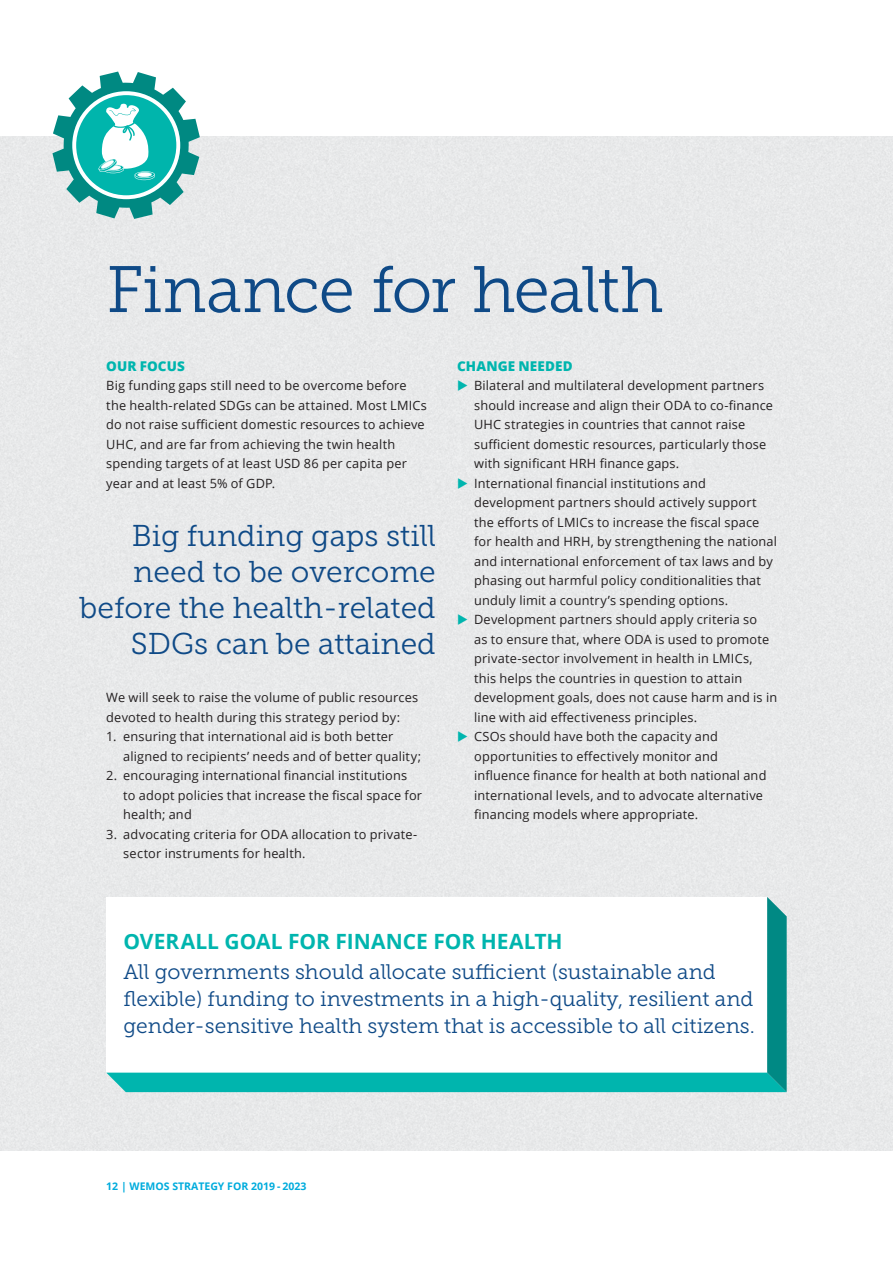
<style>
.page{position:relative;width:893px;height:1263px;background:#fff}
.page>*{position:absolute;margin:0;border:0;box-sizing:border-box;transform-origin:0 0}
.subkop{font:65.4px "Museo Slab 300";letter-spacing:-.02em;color:#0f4a87}
.interview_quote{font:30px/36px "Museo Slab 300";color:#0f4a87;text-align:right}
.interview_quote-2{font:21px/27px "Museo Slab 300";color:#0f4a87}
.subkop-2{font:700 21px "Open Sans";color:#00b5ae}
.subkop-3{font:800 13.5px "Open Sans";letter-spacing:.01em;color:#00b5ae}
.Platte_tekst_-_8_5pt{font:800 13.5px "Open Sans";letter-spacing:.005em;color:#00b5ae}
.Platte_tekst_-_8_5pt-2{font:12.75px/19.5px "Open Sans";letter-spacing:.015em;color:#231f20}
.t1{font:700 10.5px "Open Sans";color:#00acdd}
.s1{color:#00b5ae}
</style>
<div class="page">
<div style="left:0;top:136px;width:893px;height:1015px;background:#e8e9ea"></div>
<svg style="left:52px;top:72px;width:148px;height:147px"></svg>
<svg style="left:106px;top:897px;width:681px;height:195px"></svg>
<p class="subkop" style="left:106px;top:254px;width:559px">Finance for health</p>
<p class="Platte_tekst_-_8_5pt" style="left:106px;top:355px;width:80px">OUR FOCUS</p>
<p class="Platte_tekst_-_8_5pt-2" style="left:106px;top:375px;width:322px">Big funding gaps still need to be overcome before the health-related SDGs can be attained. Most LMICs do not raise sufficient domestic resources to achieve UHC, and are far from achieving the twin health spending targets of at least USD 86 per capita per year and at least 5% of GDP.</p>
<p class="interview_quote" style="left:80px;top:518px;width:358px">Big funding gaps still need to be overcome before the health-related<br>SDGs can be attained</p>
<p class="Platte_tekst_-_8_5pt-2" style="left:106px;top:687px;width:313px">We will seek to raise the volume of public resources devoted to health during this strategy period by:</p>
<p class="Platte_tekst_-_8_5pt-2" style="left:123px;top:726px;width:299px;text-indent:-17px">1. ensuring that international aid is both better aligned to recipients’ needs and of better quality;</p>
<p class="Platte_tekst_-_8_5pt-2" style="left:123px;top:765px;width:300px;text-indent:-17px">2. encouraging international financial institutions to adopt policies that increase the fiscal space for health; and</p>
<p class="Platte_tekst_-_8_5pt-2" style="left:123px;top:824px;width:295px;text-indent:-17px">3. advocating criteria for ODA allocation to private&shy;sector instruments for health.</p>
<p class="subkop-3" style="left:457px;top:355px;width:117px">CHANGE NEEDED</p>
<p class="Platte_tekst_-_8_5pt-2" style="left:474px;top:375px;width:300px;text-indent:-17px"><span class="s1">◆</span> Bilateral and multilateral development partners should increase and align their ODA to co-finance UHC strategies in countries that cannot raise sufficient domestic resources, particularly those with significant HRH finance gaps.</p>
<p class="Platte_tekst_-_8_5pt-2" style="left:474px;top:473px;width:304px;text-indent:-17px"><span class="s1">◆</span> International financial institutions and development partners should actively support the efforts of LMICs to increase the fiscal space for health and HRH, by strengthening the national and international enforcement of tax laws and by phasing out harmful policy conditionalities that unduly limit a country’s spending options.</p>
<p class="Platte_tekst_-_8_5pt-2" style="left:474px;top:609px;width:305px;text-indent:-17px"><span class="s1">◆</span> Development partners should apply criteria so<br>as to ensure that, where ODA is used to promote private-sector involvement in health in LMICs, this helps the countries in question to attain development goals, does not cause harm and is in line with aid effectiveness principles.</p>
<p class="Platte_tekst_-_8_5pt-2" style="left:474px;top:726px;width:294px;text-indent:-17px"><span class="s1">◆</span> CSOs should have both the capacity and opportunities to effectively monitor and influence finance for health at both national and international levels, and to advocate alternative financing models where appropriate.</p>
<p class="subkop-2" style="left:123px;top:927px;width:441px">OVERALL GOAL FOR FINANCE FOR HEALTH</p>
<p class="interview_quote-2" style="left:123px;top:959px;width:633px">All governments should allocate sufficient (sustainable and flexible) funding to investments in a high-quality, resilient and gender-sensitive health system that is accessible to all citizens.</p>
<p class="t1" style="left:106px;top:1178px;width:202px">12 | WEMOS STRATEGY FOR 2019 - 2023</p>
</div>
